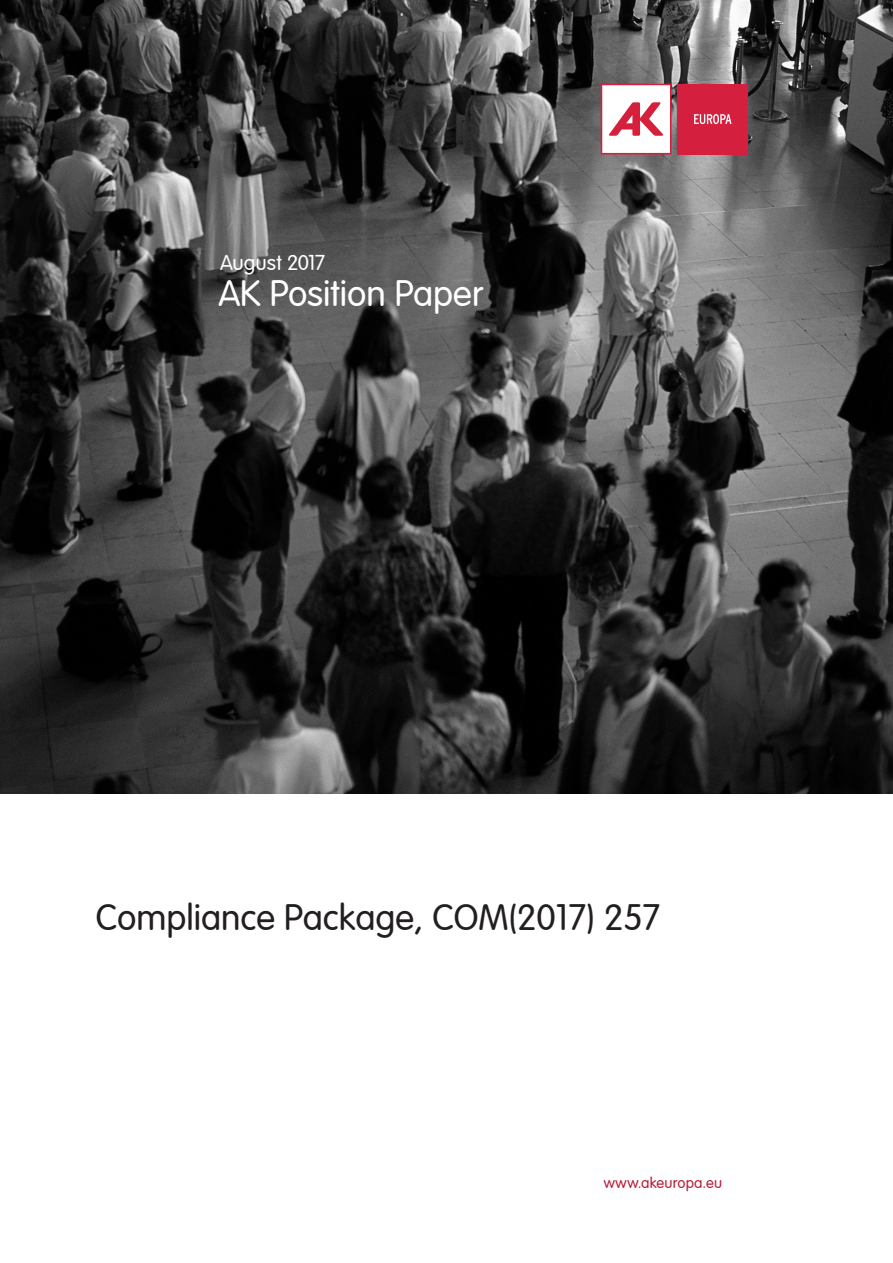
<style>
.page{position:relative;width:893px;height:1263px;background:#fff}
.page>*{position:absolute;margin:0;border:0;box-sizing:border-box;transform-origin:0 0}
.t1{font:300 36px "VAG Rounded LT";color:#231f20}
._3_TITLE{font:300 36px "VAG Rounded LT";color:#fff}
._1_BODY{font:300 21px "VAG Rounded LT";letter-spacing:-.01em;color:#fff}
._1_BODY-2{font:300 15px "VAG Rounded LT";letter-spacing:.01em;color:#b61e38}
</style>
<div class="page">
<img style="left:0;top:0;width:893px;height:793px">
<svg style="left:601px;top:84px;width:70px;height:70px"></svg>
<div style="left:677px;top:84px;width:71px;height:70px;background:#d41f3e"></div>
<svg style="left:694px;top:114px;width:38px;height:10px"></svg>
<p class="_1_BODY" style="left:220px;top:251px;width:107px">August 2017</p>
<p class="_3_TITLE" style="left:218px;top:273px;width:267px">AK Position Paper</p>
<p class="t1" style="left:96px;top:897px;width:566px">Compliance Package, COM(2017) 257</p>
<p class="_1_BODY-2" style="left:604px;top:1174px;width:120px">www.akeuropa.eu</p>
</div>
